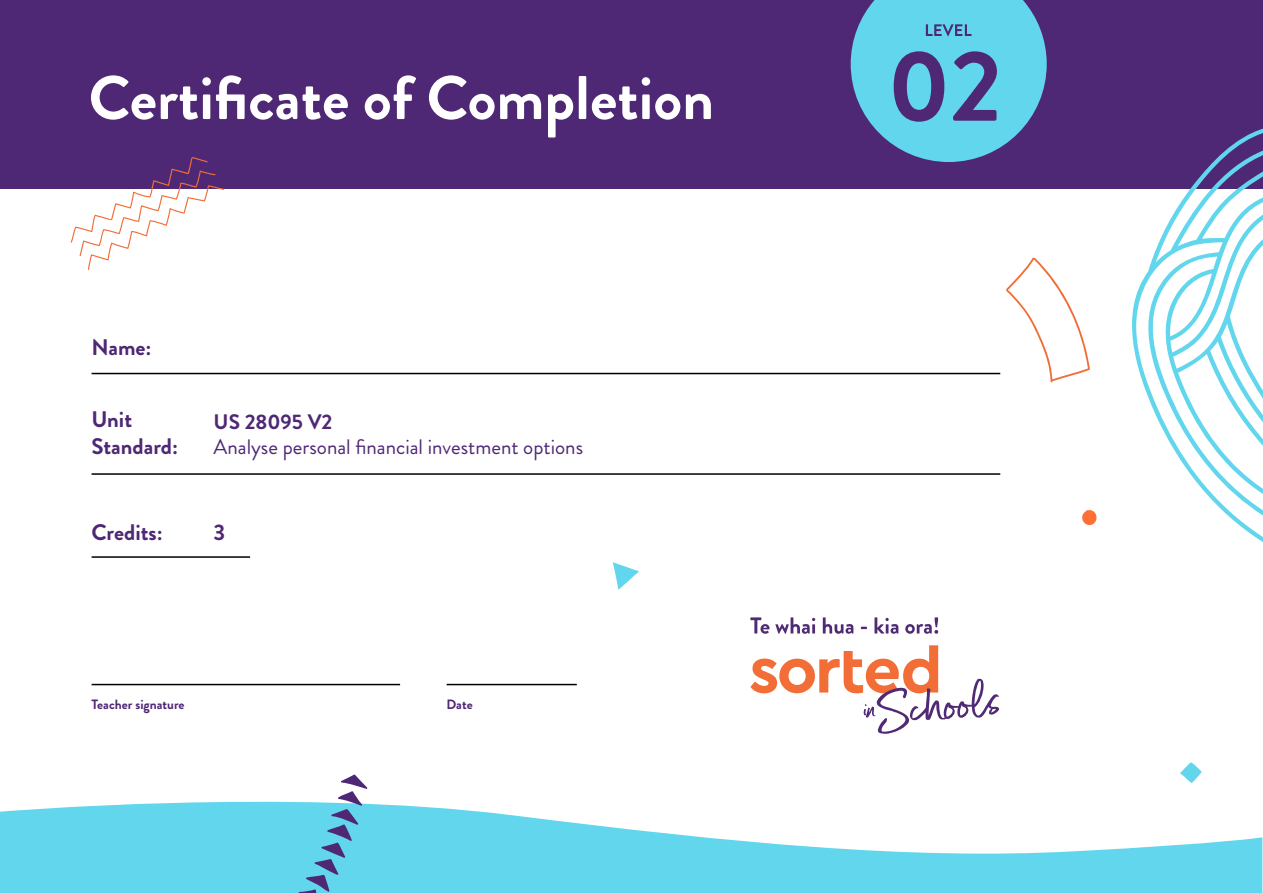
<style>
.page{position:relative;width:1263px;height:893px;background:#fff}
.page>*{position:absolute;margin:0;border:0;box-sizing:border-box;transform-origin:0 0}
.t1{font:700 100.5px "Brandon Grotesque";color:#4f2875}
.t2{font:700 61.5px "Brandon Grotesque";color:#fff}
.t3{font:700 22.5px/27px "Brandon Grotesque";color:#4f2875}
.t4{font:21px "Brandon Grotesque";color:#4f2875}
.t5{font:700 21px "Brandon Grotesque";color:#4f2875}
.t6{font:700 13.5px "Brandon Grotesque";color:#4f2875}
</style>
<div class="page">
<svg style="left:0;top:801px;width:1262px;height:92px;fill:#61d6ed"></svg>
<div style="left:0;top:0;width:1263px;height:189px;background:#4f2875"></div>
<svg style="left:1132px;top:128px;width:131px;height:414px"></svg>
<svg style="left:1180px;top:762px;width:22px;height:21px"></svg>
<svg style="left:298px;top:774px;width:70px;height:119px"></svg>
<svg style="left:750px;top:645px;width:249px;height:89px"></svg>
<svg style="left:750px;top:617px;width:19px;height:17px"></svg>
<svg style="left:775px;top:617px;width:40px;height:17px"></svg>
<svg style="left:823px;top:617px;width:30px;height:17px"></svg>
<svg style="left:861px;top:627px;width:6px;height:2px"></svg>
<svg style="left:874px;top:617px;width:24px;height:17px"></svg>
<svg style="left:905px;top:617px;width:33px;height:17px"></svg>
<svg style="left:71px;top:157px;width:153px;height:113px"></svg>
<hr style="left:92px;top:684px;width:308px;height:1px;background:#000">
<hr style="left:92px;top:556px;width:158px;height:2px;background:#000">
<svg style="left:851px;top:0;width:196px;height:162px"></svg>
<svg style="left:1006px;top:257px;width:84px;height:126px"></svg>
<svg style="left:612px;top:562px;width:27px;height:27px"></svg>
<hr style="left:447px;top:684px;width:130px;height:1px;background:#000">
<svg style="left:1082px;top:510px;width:15px;height:15px"></svg>
<hr style="left:92px;top:373px;width:908px;height:1px;background:#000">
<hr style="left:92px;top:473px;width:908px;height:2px;background:#000">
<h2 class="t2" style="left:88px;top:55px;width:627px">Certificate of Completion</h2>
<p class="t3" style="left:92px;top:335px;width:62px">Name:</p>
<p class="t3" style="left:92px;top:407px;width:88px">Unit<br>Standard:</p>
<p class="t5" style="left:214px;top:407px;width:120px">US 28095 V2</p>
<p class="t4" style="left:214px;top:433px;width:371px">Analyse personal financial investment options</p>
<p class="t3" style="left:92px;top:519px;width:73px">Credits:</p>
<p class="t3" style="left:214px;top:519px;width:13px">3</p>
<p class="t6" style="left:92px;top:695px;width:95px">Teacher signature</p>
<p class="t6" style="left:447px;top:695px;width:28px">Date</p>
<h1 class="t1" style="left:887px;top:16px;width:116px">02</h1>
</div>
